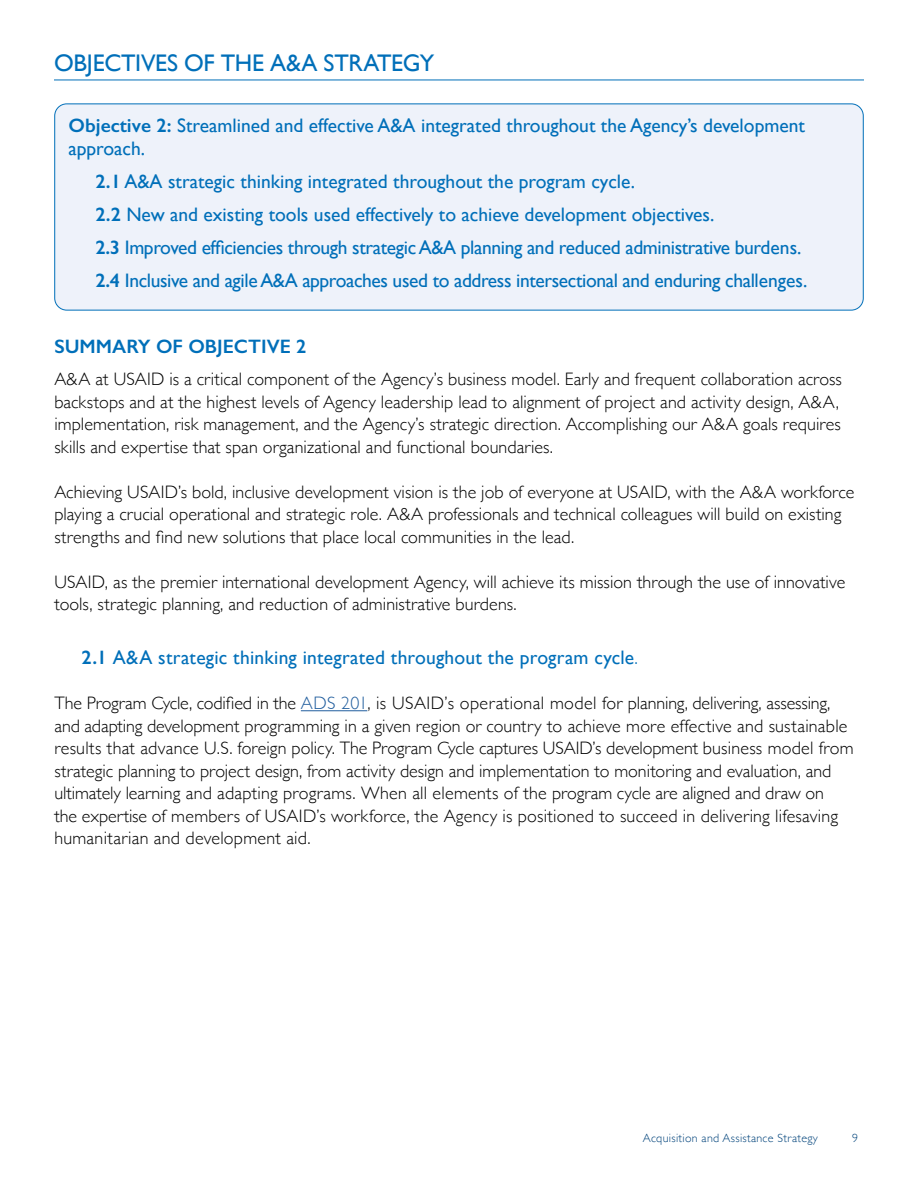
<style>
.page{position:relative;width:918px;height:1188px;background:#fff}
.page>*{position:absolute;margin:0;border:0;box-sizing:border-box;transform-origin:0 0}
.t1{font:24px "Gill Sans";letter-spacing:-.01em;color:#006fb9}
.t2{font:19.5px/33px "Gill Sans";letter-spacing:-.02em;color:#006fb9}
.t3{font:19.5px/23.4px "Gill Sans";color:#006fb9}
.t4{font:600 19.5px "Gill Sans";color:#006fb9}
.t5{font:300 18px/22.5px "Gill Sans";letter-spacing:.005em;color:#000}
.t6{font:300 12px "Gill Sans";letter-spacing:.025em;color:#00437b}
.s1{font-weight:600}
.s2{font-weight:300}
.s3{color:#215e9e}
</style>
<div class="page">
<hr style="left:301px;top:710px;width:66px;height:1px;background:#215e9e">
<hr style="left:54px;top:80px;width:810px;height:1px;background:#006fb9">
<div style="left:55px;top:104px;width:808px;height:206px;background:#eef2fa;border-radius:12px"></div>
<div style="left:54px;top:104px;width:810px;height:206px;border:1px solid #006fb9;border-radius:12px"></div>
<h1 class="t1" style="left:54px;top:48px;width:382px">OBJECTIVES OF THE A&amp;A STRATEGY</h1>
<p class="t3" style="left:69px;top:113px;width:738px"><span class="s1">Objective 2:</span> Streamlined and effective A&amp;A integrated throughout the Agency’s development approach.</p>
<p class="t2" style="left:96px;top:165px;width:713px"><span class="s1">2.1</span> A&amp;A strategic thinking integrated throughout the program cycle.<br><span class="s1">2.2</span> New and existing tools used effectively to achieve development objectives.<br><span class="s1">2.3</span> Improved efficiencies through strategic A&amp;A planning and reduced administrative burdens.<br><span class="s1">2.4</span> Inclusive and agile A&amp;A approaches used to address intersectional and enduring challenges.</p>
<p class="t4" style="left:54px;top:335px;width:254px">SUMMARY OF OBJECTIVE 2</p>
<p class="t5" style="left:54px;top:367px;width:789px">A&amp;A at USAID is a critical component of the Agency’s business model. Early and frequent collaboration across backstops and at the highest levels of Agency leadership lead to alignment of project and activity design, A&amp;A, implementation, risk management, and the Agency’s strategic direction. Accomplishing our A&amp;A goals requires skills and expertise that span organizational and functional boundaries.</p>
<p class="t5" style="left:54px;top:480px;width:802px">Achieving USAID’s bold, inclusive development vision is the job of everyone at USAID, with the A&amp;A workforce playing a crucial operational and strategic role. A&amp;A professionals and technical colleagues will build on existing strengths and find new solutions that place local communities in the lead.</p>
<p class="t5" style="left:54px;top:570px;width:792px">USAID, as the premier international development Agency, will achieve its mission through the use of innovative tools, strategic planning, and reduction of administrative burdens.</p>
<h3 class="t3" style="left:81px;top:646px;width:558px"><span class="s1">2.1</span> A&amp;A strategic thinking integrated throughout the program cycle<span class="s2">.</span></h3>
<p class="t5" style="left:54px;top:691px;width:801px">The Program Cycle, codified in the <span class="s3">ADS 201</span>, is USAID’s operational model for planning, delivering, assessing, and adapting development programming in a given region or country to achieve more effective and sustainable results that advance U.S. foreign policy. The Program Cycle captures USAID’s development business model from strategic planning to project design, from activity design and implementation to monitoring and evaluation, and ultimately learning and adapting programs. When all elements of the program cycle are aligned and draw on<br>the expertise of members of USAID’s workforce, the Agency is positioned to succeed in delivering lifesaving humanitarian and development aid.</p>
<p class="t6" style="left:643px;top:1129px;width:177px">Acquisition and Assistance Strategy</p>
<p class="t6" style="left:852px;top:1129px;width:7px">9</p>
</div>
